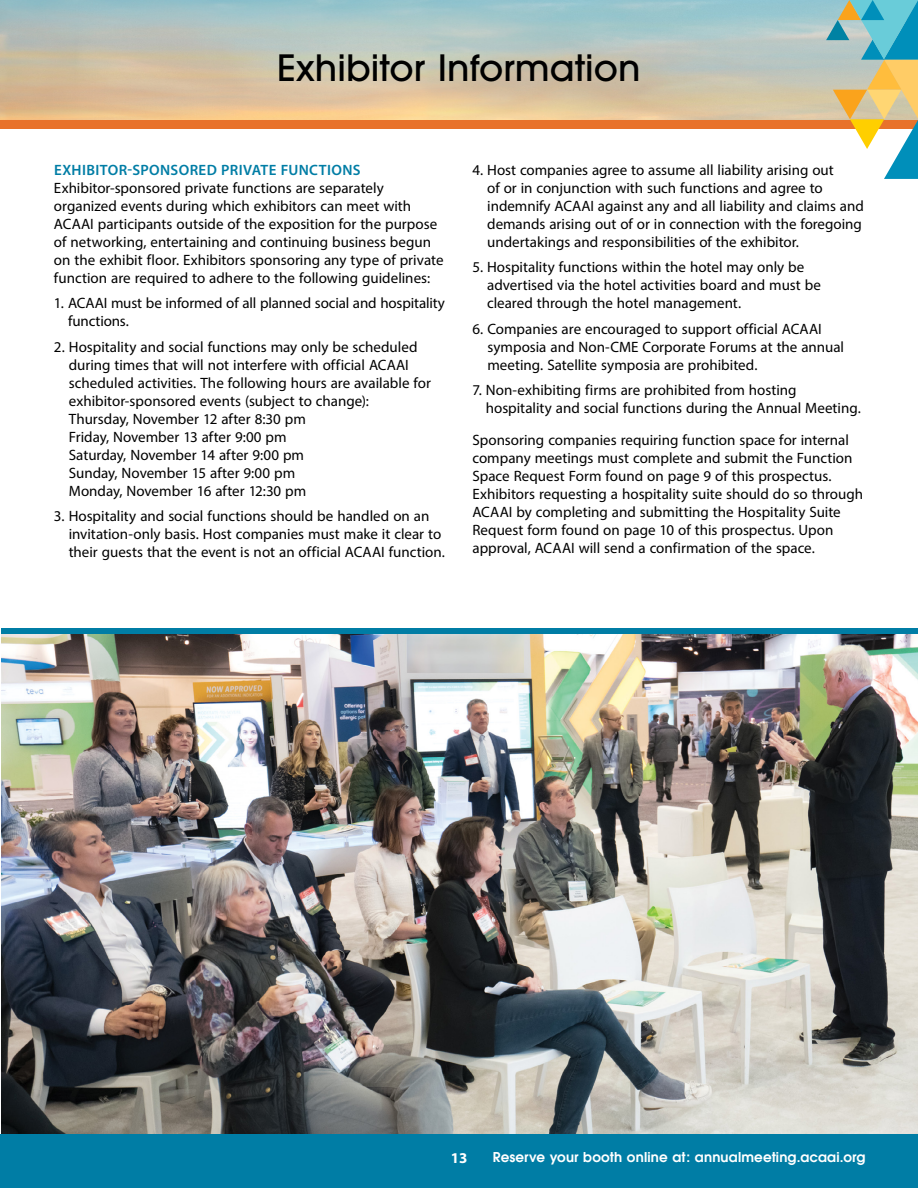
<style>
.page{position:relative;width:918px;height:1188px;background:#fff}
.page>*{position:absolute;margin:0;border:0;box-sizing:border-box;transform-origin:0 0}
.t1{font:500 36px "Avant Garde";color:#000}
.t2{font:15px/18px "Myriad Pro";color:#000}
.t3{font:600 15px "Myriad Pro";letter-spacing:.025em;color:#007da5}
.t4{font:700 15px "Myriad Pro";color:#fff}
.t5{font:600 13.5px "Avant Garde";letter-spacing:.01em;color:#fff}
</style>
<div class="page">
<div style="left:0;top:1134px;width:918px;height:54px;background:#007da5"></div>
<div style="left:0;top:120px;width:918px;height:9px;background:#e8722b"></div>
<svg style="left:826px;top:0;width:92px;height:179px"></svg>
<img style="left:1px;top:633px;width:917px;height:501px">
<hr style="left:1px;top:629px;width:917px;height:4px;background:#007da5">
<h1 class="t1" style="left:277px;top:46px;width:365px">Exhibitor Information</h1>
<p class="t3" style="left:54px;top:160px;width:308px">EXHIBITOR-SPONSORED PRIVATE FUNCTIONS</p>
<p class="t2" style="left:54px;top:178px;width:391px">Exhibitor-sponsored private functions are separately organized events during which exhibitors can meet with ACAAI participants outside of the exposition for the purpose of networking, entertaining and continuing business begun on the exhibit floor. Exhibitors sponsoring any type of private function are required to adhere to the following guidelines:</p>
<p class="t2" style="left:68px;top:294px;width:378px;text-indent:-14px">1. ACAAI must be informed of all planned social and hospitality functions.</p>
<p class="t2" style="left:69px;top:337px;width:364px;text-indent:-15px">2. Hospitality and social functions may only be scheduled during times that will not interfere with official ACAAI scheduled activities. The following hours are available for exhibitor-sponsored events (subject to change):<br>Thursday, November 12 after 8:30 pm<br>Friday, November 13 after 9:00 pm<br>Saturday, November 14 after 9:00 pm<br>Sunday, November 15 after 9:00 pm<br>Monday, November 16 after 12:30 pm</p>
<p class="t2" style="left:69px;top:507px;width:378px;text-indent:-15px">3. Hospitality and social functions should be handled on an invitation-only basis. Host companies must make it clear to their guests that the event is not an official ACAAI function.</p>
<p class="t2" style="left:487px;top:160px;width:378px;text-indent:-15px">4. Host companies agree to assume all liability arising out<br>of or in conjunction with such functions and agree to indemnify ACAAI against any and all liability and claims and demands arising out of or in connection with the foregoing undertakings and responsibilities of the exhibitor.</p>
<p class="t2" style="left:487px;top:258px;width:336px;text-indent:-15px">5. Hospitality functions within the hotel may only be advertised via the hotel activities board and must be cleared through the hotel management.</p>
<p class="t2" style="left:487px;top:319px;width:358px;text-indent:-15px">6. Companies are encouraged to support official ACAAI symposia and Non-CME Corporate Forums at the annual meeting. Satellite symposia are prohibited.</p>
<p class="t2" style="left:486px;top:381px;width:377px;text-indent:-13px">7. Non-exhibiting firms are prohibited from hosting hospitality and social functions during the Annual Meeting.</p>
<p class="t2" style="left:472px;top:430px;width:392px">Sponsoring companies requiring function space for internal company meetings must complete and submit the Function Space Request Form found on page 9 of this prospectus.<br>Exhibitors requesting a hospitality suite should do so through ACAAI by completing and submitting the Hospitality Suite Request form found on page 10 of this prospectus. Upon approval, ACAAI will send a confirmation of the space.</p>
<p class="t4" style="left:451px;top:1148px;width:18px">13</p>
<p class="t5" style="left:493px;top:1148px;width:374px">Reserve your booth online at: annualmeeting.acaai.org</p>
</div>
